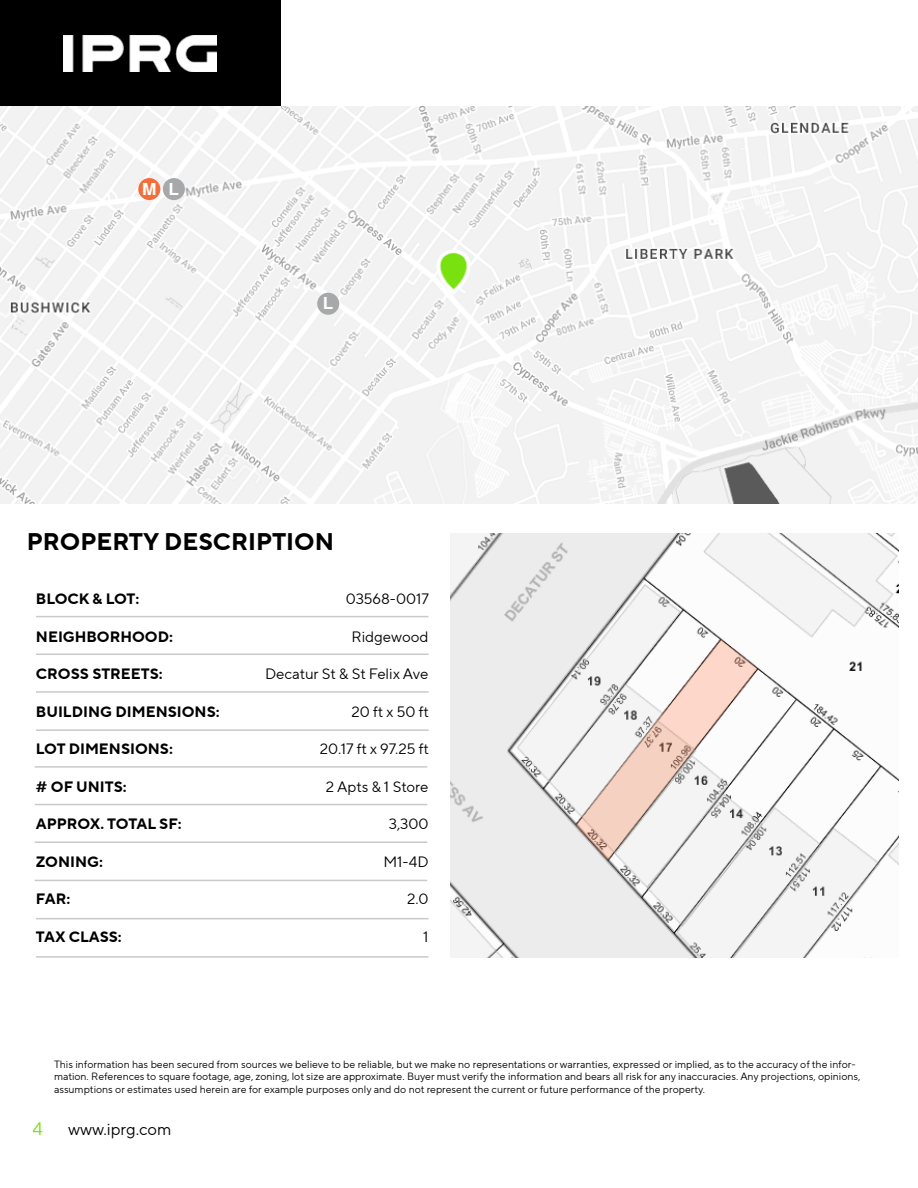
<style>
.page{position:relative;width:918px;height:1188px;background:#fff}
.page>*{position:absolute;margin:0;border:0;box-sizing:border-box;transform-origin:0 0}
.t1{font:700 24px "TT Norms Pro";color:#000}
.t2{font:18px "TT Norms Pro";color:#78e10f}
.t3{font:16.5px "TT Norms Pro";color:#000}
.t4{font:700 16.5px "Free Sans";color:#fff;scale:1.05 1}
.t5{font:700 16.5px "Free Sans";color:#fffffb;scale:1.05 1}
.t6{font:700 15px "TT Norms Pro";color:#000}
.t7{font:15px "TT Norms Pro";color:#000}
.t8{font:10.5px/12.6px "TT Norms Pro";color:#000}
.s1{color:#fffffb}
</style>
<div class="page">
<div style="left:0;top:0;width:281px;height:107px;background:#000"></div>
<img style="left:64px;top:35px;width:153px;height:37px">
<img style="left:450px;top:533px;width:448px;height:425px">
<img style="left:0;top:107px;width:918px;height:397px">
<hr style="left:36px;top:616px;width:393px;height:1px;background:#cbcaca">
<hr style="left:36px;top:654px;width:393px;height:1px;background:#cbcaca">
<hr style="left:36px;top:691px;width:393px;height:2px;background:#cbcaca">
<hr style="left:36px;top:729px;width:393px;height:2px;background:#cbcaca">
<hr style="left:35px;top:766px;width:392px;height:2px;background:#cbcaca">
<hr style="left:35px;top:804px;width:392px;height:1px;background:#cbcaca">
<hr style="left:35px;top:841px;width:392px;height:2px;background:#cbcaca">
<hr style="left:35px;top:880px;width:392px;height:1px;background:#cbcaca">
<hr style="left:36px;top:918px;width:393px;height:1px;background:#cbcaca">
<hr style="left:36px;top:956px;width:393px;height:2px;background:#cbcaca">
<div style="left:163px;top:178px;width:22px;height:22px;background:#a6a8aa;border-radius:50%"></div>
<div style="left:138px;top:178px;width:22px;height:22px;background:#f36e3a;border-radius:50%"></div>
<div style="left:317px;top:293px;width:22px;height:22px;background:#a6a8aa;border-radius:50%"></div>
<h3 class="t4" style="left:142px;top:177px;width:37px">M <span class="s1">L</span></h3>
<h3 class="t5" style="left:323px;top:292px;width:12px">L</h3>
<h1 class="t1" style="left:27px;top:524px;width:309px">PROPERTY DESCRIPTION</h1>
<h3 class="t6" style="left:36px;top:588px;width:105px">BLOCK &amp; LOT:</h3>
<h3 class="t6" style="left:36px;top:625px;width:139px">NEIGHBORHOOD:</h3>
<h3 class="t6" style="left:36px;top:663px;width:128px">CROSS STREETS:</h3>
<h3 class="t6" style="left:36px;top:700px;width:185px">BUILDING DIMENSIONS:</h3>
<h3 class="t6" style="left:36px;top:738px;width:139px">LOT DIMENSIONS:</h3>
<h3 class="t6" style="left:36px;top:775px;width:92px"># OF UNITS:</h3>
<h3 class="t6" style="left:36px;top:813px;width:147px">APPROX. TOTAL SF:</h3>
<h3 class="t6" style="left:36px;top:850px;width:69px">ZONING:</h3>
<h3 class="t6" style="left:36px;top:888px;width:36px">FAR:</h3>
<h3 class="t6" style="left:36px;top:925px;width:87px">TAX CLASS:</h3>
<h3 class="t7" style="left:346px;top:588px;width:85px">03568-0017</h3>
<h3 class="t7" style="left:352px;top:626px;width:78px">Ridgewood</h3>
<h3 class="t7" style="left:265px;top:663px;width:165px">Decatur St &amp; St Felix Ave</h3>
<h3 class="t7" style="left:351px;top:701px;width:79px">20 ft x 50 ft</h3>
<h3 class="t7" style="left:320px;top:738px;width:110px">20.17 ft x 97.25 ft</h3>
<h3 class="t7" style="left:326px;top:776px;width:104px">2 Apts &amp; 1 Store</h3>
<h3 class="t7" style="left:389px;top:813px;width:41px">3,300</h3>
<h3 class="t7" style="left:383px;top:851px;width:47px">M1-4D</h3>
<h3 class="t7" style="left:407px;top:888px;width:23px">2.0</h3>
<h3 class="t7" style="left:423px;top:926px;width:7px">1</h3>
<p class="t8" style="left:54px;top:1058px;width:808px">This information has been secured from sources we believe to be reliable, but we make no representations or warranties, expressed or implied, as to the accuracy of the infor&shy;mation. References to square footage, age, zoning, lot size are approximate. Buyer must verify the information and bears all risk for any inaccuracies. Any projections, opinions, assumptions or estimates used herein are for example purposes only and do not represent the current or future performance of the property.</p>
<h2 class="t2" style="left:32px;top:1116px;width:12px">4</h2>
<h3 class="t3" style="left:68px;top:1117px;width:105px">www.iprg.com</h3>
</div>
